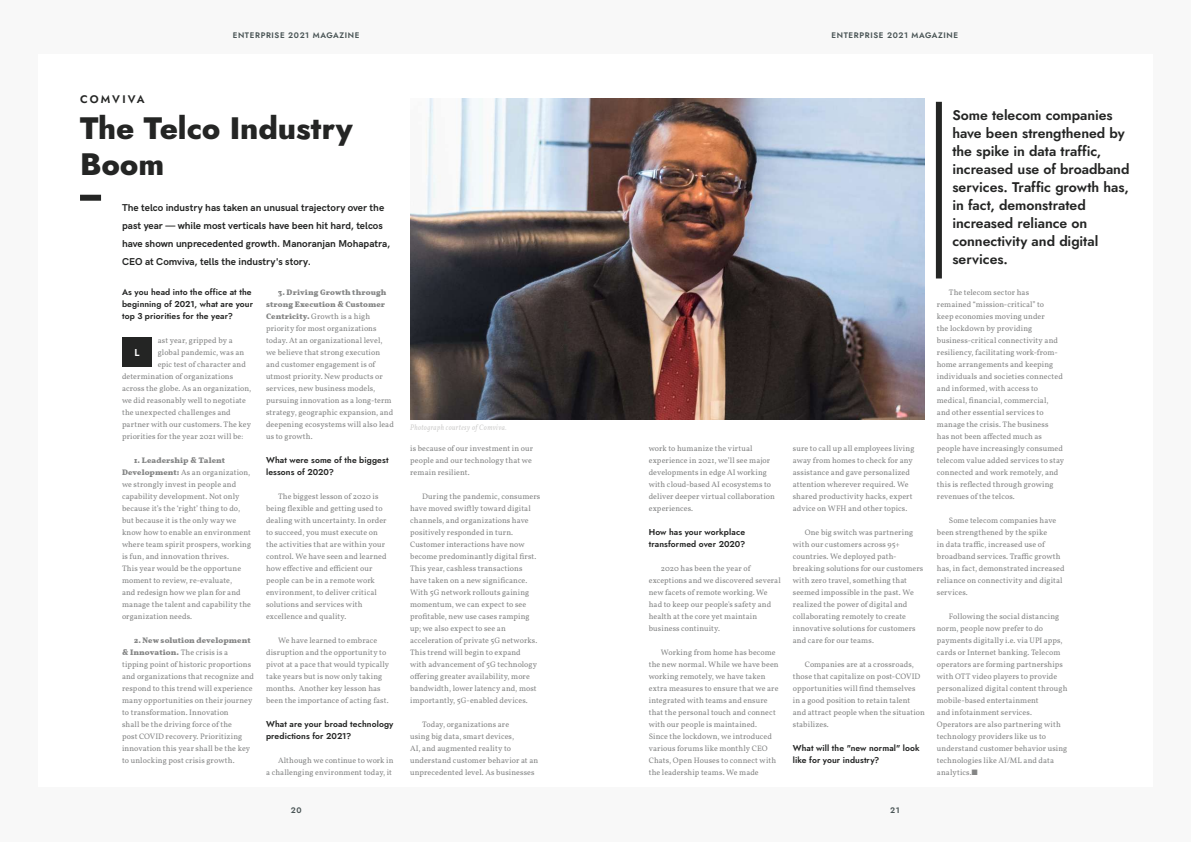
<style>
.page{position:relative;width:1191px;height:842px;background:#f8f8f8}
.page>*{position:absolute;margin:0;border:0;box-sizing:border-box;transform-origin:0 0}
.t1{font:800 31px/36px "Jost";letter-spacing:-.005em;color:#242524}
.t2{font:600 14px/18px "Jost";letter-spacing:-.005em;color:#242524}
.t3{font:600 11px "Jost";letter-spacing:.195em;color:#242524}
.t4{font:700 10px/18px "HK Grotesk";color:#242524}
.t5{font:600 10px "Jost";color:#fff}
.t6{font:600 8.5px/12px "Jost";letter-spacing:.01em;color:#242524}
.t7{font:8px/12px "Vollkorn";letter-spacing:.01em;color:#848585}
.t8{font:600 8px "Jost";letter-spacing:.075em;color:#495455}
.t9{font:italic 8px "Vollkorn";letter-spacing:.055em;color:#cdcccb;scale:.84 1}
.s1{font-weight:700}
</style>
<div class="page">
<div style="left:38px;top:55px;width:1115px;height:732px;background:#fff"></div>
<img style="left:410px;top:98px;width:515px;height:322px">
<div style="left:936px;top:102px;width:6px;height:176px;background:#242524"></div>
<div style="left:80px;top:195px;width:21px;height:6px;background:#242524"></div>
<div style="left:122px;top:338px;width:30px;height:29px;background:#242524"></div>
<p class="t8" style="left:233px;top:29px;width:128px">ENTERPRISE 2021 MAGAZINE</p>
<h3 class="t3" style="left:80px;top:91px;width:66px">COMVIVA</h3>
<h1 class="t1" style="left:80px;top:110px;width:274px">The Telco Industry<br>Boom</h1>
<p class="t4" style="left:122px;top:198px;width:270px">The telco industry has taken an unusual trajectory over the past year — while most verticals have been hit hard, telcos have shown unprecedented growth. Manoranjan Mohapatra, CEO at Comviva, tells the industry's story.</p>
<p class="t6" style="left:122px;top:286px;width:133px">As you head into the office at the beginning of 2021, what are your top 3 priorities for the year?</p>
<p class="t7" style="left:158px;top:334px;width:76px">ast year, gripped by a</p>
<p class="t7" style="left:158px;top:346px;width:88px">global pandemic, was an</p>
<p class="t7" style="left:158px;top:358px;width:90px">epic test of character and</p>
<p class="t7" style="left:122px;top:370px;width:113px">determination of organizations</p>
<p class="t7" style="left:122px;top:382px;width:131px">across the globe. As an organization,</p>
<p class="t7" style="left:122px;top:394px;width:125px">we did reasonably well to negotiate</p>
<p class="t7" style="left:122px;top:406px;width:110px">the unexpected challenges and</p>
<p class="t7" style="left:122px;top:418px;width:131px">partner with our customers. The key</p>
<p class="t7" style="left:122px;top:430px;width:123px">priorities for the year 2021 will be:</p>
<p class="t7" style="left:122px;top:454px;width:131px;text-indent:12px"><span class="s1">1. Leadership &amp; Talent<br>Development:</span> As an organization, we strongly invest in people and capability development. Not only because it’s the ‘right’ thing to do, but because it is the only way we know how to enable an environment where team spirit prospers, working is fun, and innovation thrives.<br>This year would be the opportune moment to review, re-evaluate,<br>and redesign how we plan for and manage the talent and capability the organization needs.</p>
<p class="t7" style="left:122px;top:634px;width:134px;text-indent:12px"><span class="s1">2. New solution development &amp; Innovation.</span> The crisis is a tipping point of historic proportions and organizations that recognize and respond to this trend will experience many opportunities on their journey to transformation. Innovation<br>shall be the driving force of the<br>post COVID recovery. Prioritizing innovation this year shall be the key to unlocking post crisis growth.</p>
<p class="t5" style="left:134px;top:346px;width:7px">L</p>
<p class="t7" style="left:266px;top:286px;width:129px;text-indent:12px"><span class="s1">3. Driving Growth through strong Execution &amp; Customer<br>Centricity.</span> Growth is a high priority for most organizations today. At an organizational level, we believe that strong execution and customer engagement is of utmost priority. New products or services, new business models, pursuing innovation as a long-term strategy, geographic expansion, and deepening ecosystems will also lead us to growth.</p>
<p class="t6" style="left:266px;top:454px;width:124px">What were some of the biggest lessons of 2020?</p>
<p class="t7" style="left:266px;top:490px;width:122px;text-indent:12px">The biggest lesson of 2020 is being flexible and getting used to dealing with uncertainty. In order to succeed, you must execute on the activities that are within your control. We have seen and learned how effective and efficient our people can be in a remote work environment, to deliver critical solutions and services with excellence and quality.</p>
<p class="t7" style="left:266px;top:634px;width:125px;text-indent:12px">We have learned to embrace disruption and the opportunity to pivot at a pace that would typically take years but is now only taking months. Another key lesson has been the importance of acting fast.</p>
<p class="t6" style="left:266px;top:718px;width:129px">What are your broad technology predictions for 2021?</p>
<p class="t7" style="left:266px;top:754px;width:129px;text-align:right">Although we continue to work in<br>a challenging environment today, it</p>
<p class="t8" style="left:291px;top:804px;width:12px">20</p>
<p class="t9" style="left:410px;top:423px;width:116px">Photograph courtesy of Comviva.</p>
<p class="t7" style="left:410px;top:442px;width:124px">is because of our investment in our people and our technology that we remain resilient.</p>
<p class="t7" style="left:410px;top:490px;width:132px;text-indent:12px">During the pandemic, consumers have moved swiftly toward digital channels, and organizations have positively responded in turn.<br>Customer interactions have now become predominantly digital first.<br>This year, cashless transactions have taken on a new significance.<br>With 5G network rollouts gaining momentum, we can expect to see profitable, new use cases ramping up; we also expect to see an acceleration of private 5G networks.<br>This trend will begin to expand<br>with advancement of 5G technology offering greater availability, more bandwidth, lower latency and, most importantly, 5G-enabled devices.</p>
<p class="t7" style="left:410px;top:718px;width:130px;text-indent:12px">Today, organizations are<br>using big data, smart devices,<br>AI, and augmented reality to understand customer behavior at an unprecedented level. As businesses</p>
<p class="t8" style="left:831px;top:29px;width:128px">ENTERPRISE 2021 MAGAZINE</p>
<p class="t7" style="left:649px;top:442px;width:128px">work to humanize the virtual experience in 2021, we’ll see major developments in edge AI working with cloud-based AI ecosystems to deliver deeper virtual collaboration experiences.</p>
<p class="t6" style="left:649px;top:526px;width:98px">How has your workplace transformed over 2020?</p>
<p class="t7" style="left:649px;top:562px;width:133px;text-indent:12px">2020 has been the year of exceptions and we discovered several new facets of remote working. We had to keep our people's safety and health at the core yet maintain business continuity.</p>
<p class="t7" style="left:649px;top:646px;width:131px;text-indent:12px">Working from home has become the new normal. While we have been working remotely, we have taken extra measures to ensure that we are integrated with teams and ensure that the personal touch and connect with our people is maintained.<br>Since the lockdown, we introduced various forums like monthly CEO<br>Chats, Open Houses to connect with the leadership teams. We made</p>
<p class="t7" style="left:793px;top:442px;width:123px">sure to call up all employees living away from homes to check for any assistance and gave personalized attention wherever required. We shared productivity hacks, expert advice on WFH and other topics.</p>
<p class="t7" style="left:793px;top:526px;width:132px;text-indent:12px">One big switch was partnering with our customers across 95+ countries. We deployed path&shy;breaking solutions for our customers with zero travel, something that seemed impossible in the past. We realized the power of digital and collaborating remotely to create innovative solutions for customers and care for our teams.</p>
<p class="t7" style="left:793px;top:658px;width:133px;text-indent:12px">Companies are at a crossroads, those that capitalize on post-COVID opportunities will find themselves in a good position to retain talent and attract people when the situation stabilizes.</p>
<p class="t6" style="left:793px;top:742px;width:128px">What will the "new normal" look like for your industry?</p>
<p class="t8" style="left:890px;top:804px;width:11px">21</p>
<h2 class="t2" style="left:952px;top:106px;width:179px">Some telecom companies have been strengthened by the spike in data traffic, increased use of broadband services. Traffic growth has, in fact, demonstrated increased reliance on connectivity and digital services.</h2>
<p class="t7" style="left:937px;top:286px;width:129px;text-indent:12px">The telecom sector has remained “mission-critical” to<br>keep economies moving under<br>the lockdown by providing business-critical connectivity and resiliency, facilitating work-from&shy;home arrangements and keeping individuals and societies connected and informed, with access to medical, financial, commercial,<br>and other essential services to manage the crisis. The business<br>has not been affected much as people have increasingly consumed telecom value added services to stay connected and work remotely, and this is reflected through growing revenues of the telcos.</p>
<p class="t7" style="left:937px;top:514px;width:129px;text-indent:12px">Some telecom companies have been strengthened by the spike<br>in data traffic, increased use of broadband services. Traffic growth has, in fact, demonstrated increased reliance on connectivity and digital services.</p>
<p class="t7" style="left:937px;top:610px;width:132px;text-indent:12px">Following the social distancing norm, people now prefer to do payments digitally i.e. via UPI apps, cards or Internet banking. Telecom operators are forming partnerships with OTT video players to provide personalized digital content through mobile-based entertainment<br>and infotainment services.<br>Operators are also partnering with technology providers like us to understand customer behavior using technologies like AI/ML and data analytics.■</p>
</div>
